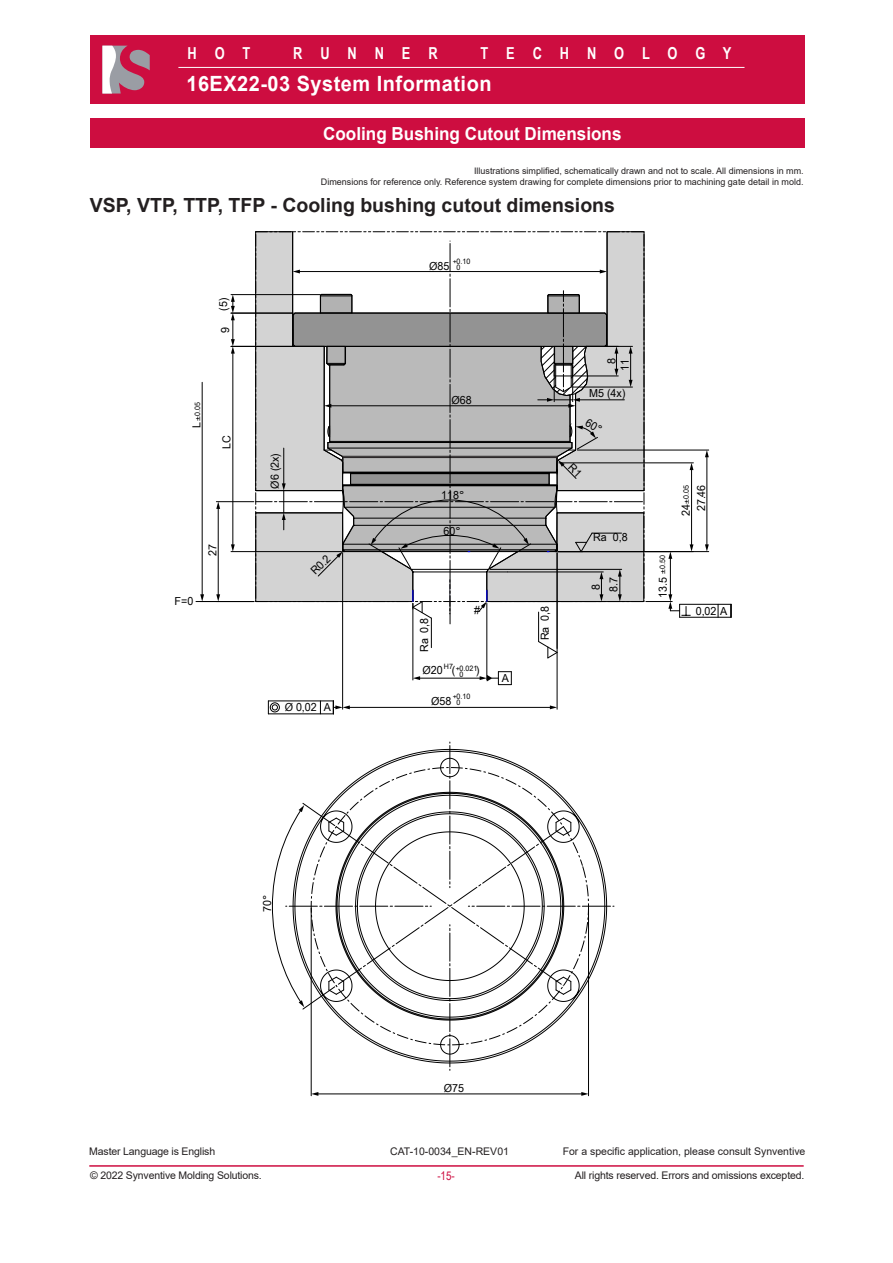
<style>
.page{position:relative;width:893px;height:1263px;background:#fff}
.page>*{position:absolute;margin:0;border:0;box-sizing:border-box;transform-origin:0 0}
.t1{font:700 21px "Arial";letter-spacing:.025em;color:#fff;scale:.95 1}
.Warning_Head{font:700 19.5px "Arial";color:#231f20}
.Header_Title_White{font:700 18px "Arial";color:#fff;scale:.95 1}
.t2{font:700 16.5px "Arial Narrow";color:#fff;scale:.95 1}
.t3{font:12px "Arial Narrow";color:#cd0d40}
.t4{font:11.1px/17.7px "Arial Narrow";color:#000;scale:1.18 1}
.t5{font:11.1px "Arial Narrow";color:#000;scale:1.2 1}
.t6{font:10.5px "Arial";letter-spacing:-.015em;color:#231f20}
.Small_Font_Text{font:9px "Arial";color:#231f20}
.t7{font:7.35px/6px "Arial Narrow";color:#000;scale:1.18 1}
</style>
<div class="page">
<div style="left:90px;top:118px;width:715px;height:29px;background:#cd0d40"></div>
<div style="left:90px;top:35px;width:715px;height:68px;background:#cd0d40"></div>
<hr style="left:178px;top:67px;width:566px;height:1px;background:#fff">
<svg style="left:102px;top:46px;width:48px;height:48px"></svg>
<div style="left:270px;top:703px;width:10px;height:9px;border:1px solid #000;border-radius:50%"></div>
<svg style="left:272px;top:742px;width:342px;height:328px"></svg>
<hr style="left:218px;top:508px;width:1px;height:88px;background:#000">
<svg style="left:216px;top:502px;width:4px;height:7px"></svg>
<svg style="left:216px;top:594px;width:4px;height:7px"></svg>
<hr style="left:216px;top:501px;width:38px;height:1px;background:#000">
<hr style="left:231px;top:294px;width:89px;height:1px;background:#000">
<hr style="left:707px;top:456px;width:1px;height:90px;background:#000">
<svg style="left:705px;top:451px;width:4px;height:6px"></svg>
<svg style="left:705px;top:544px;width:4px;height:7px"></svg>
<hr style="left:558px;top:551px;width:151px;height:1px;background:#000">
<hr style="left:577px;top:450px;width:132px;height:1px;background:#000">
<hr style="left:317px;top:1094px;width:266px;height:1px;background:#000">
<svg style="left:312px;top:1092px;width:6px;height:4px"></svg>
<svg style="left:581px;top:1092px;width:7px;height:4px"></svg>
<hr style="left:588px;top:908px;width:1px;height:188px;background:#000">
<hr style="left:311px;top:908px;width:1px;height:188px;background:#000">
<hr style="left:419px;top:678px;width:62px;height:1px;background:#000">
<svg style="left:414px;top:676px;width:6px;height:4px"></svg>
<hr style="left:487px;top:603px;width:1px;height:77px;background:#000">
<hr style="left:413px;top:603px;width:1px;height:77px;background:#000">
<hr style="left:196px;top:601px;width:58px;height:1px;background:#000">
<hr style="left:348px;top:707px;width:203px;height:1px;background:#000">
<svg style="left:550px;top:705px;width:7px;height:4px"></svg>
<hr style="left:557px;top:553px;width:1px;height:156px;background:#000">
<hr style="left:342px;top:553px;width:1px;height:156px;background:#000">
<hr style="left:202px;top:382px;width:1px;height:214px;background:#000">
<svg style="left:200px;top:594px;width:4px;height:7px"></svg>
<hr style="left:231px;top:313px;width:62px;height:1px;background:#000">
<hr style="left:233px;top:352px;width:1px;height:194px;background:#000">
<svg style="left:231px;top:544px;width:4px;height:7px"></svg>
<svg style="left:231px;top:295px;width:4px;height:59px"></svg>
<hr style="left:231px;top:346px;width:62px;height:1px;background:#000">
<hr style="left:231px;top:551px;width:110px;height:1px;background:#000">
<svg style="left:480px;top:671px;width:32px;height:14px"></svg>
<svg style="left:731px;top:604px;width:1px;height:13px"></svg>
<svg style="left:718px;top:605px;width:1px;height:12px"></svg>
<svg style="left:333px;top:701px;width:17px;height:13px"></svg>
<svg style="left:320px;top:702px;width:1px;height:12px"></svg>
<hr style="left:268px;top:701px;width:65px;height:1px;background:#000">
<hr style="left:268px;top:714px;width:65px;height:1px;background:#000">
<svg style="left:268px;top:701px;width:10px;height:13px"></svg>
<hr style="left:680px;top:604px;width:51px;height:1px;background:#000">
<hr style="left:680px;top:617px;width:51px;height:1px;background:#000">
<hr style="left:89px;top:1165px;width:715px;height:2px;background:#cd0d40">
<svg style="left:255px;top:231px;width:438px;height:427px"></svg>
<h3 class="t2" style="left:188px;top:41px;width:68px">H O T</h3>
<h3 class="t2" style="left:293px;top:41px;width:153px">R U N N E R</h3>
<h3 class="t2" style="left:481px;top:41px;width:266px">T E C H N O L O G Y</h3>
<h1 class="t1" style="left:186px;top:69px;width:323px">16EX22-03 System Information</h1>
<p class="Header_Title_White" style="left:323px;top:121px;width:316px">Cooling Bushing Cutout Dimensions</p>
<h1 class="t1" style="left:290px;top:69px;width:252px">12E System Information</h1>
<p class="Small_Font_Text" style="left:474px;top:165px;width:331px">Illustrations simplified, schematically drawn and not to scale. All dimensions in mm.</p>
<p class="Small_Font_Text" style="left:321px;top:176px;width:484px">Dimensions for reference only. Reference system drawing for complete dimensions prior to machining gate detail in mold.</p>
<p class="Warning_Head" style="left:90px;top:191px;width:527px">VSP, VTP, TTP, TFP - Cooling bushing cutout dimensions</p>
<p class="t4" style="left:214px;top:311px;width:13px;rotate:-90deg">(5)</p>
<p class="t4" style="left:216px;top:333px;width:7px;rotate:-90deg">9</p>
<p class="t7" style="left:194px;top:421px;width:17px;rotate:-90deg">±0.05</p>
<p class="t4" style="left:187px;top:428px;width:7px;rotate:-90deg">L</p>
<p class="t4" style="left:217px;top:449px;width:13px;rotate:-90deg">LC</p>
<p class="t4" style="left:203px;top:556px;width:12px;rotate:-90deg">27</p>
<p class="t4" style="left:175px;top:592px;width:17px">F=0</p>
<p class="t4" style="left:266px;top:489px;width:32px;rotate:-90deg">Ø6 (2x)</p>
<p class="t4" style="left:306px;top:566px;width:21px;rotate:-45deg">R0.2</p>
<p class="t4" style="left:285px;top:698px;width:29px">Ø 0,02</p>
<p class="t4" style="left:324px;top:698px;width:8px">A</p>
<p class="t4" style="left:258px;top:912px;width:16px;rotate:-90deg">70°</p>
<p class="t7" style="left:456px;top:257px;width:13px;line-height:6.6px;text-indent:-4px">+0.10<br>0</p>
<p class="t4" style="left:429px;top:257px;width:19px">Ø85</p>
<p class="t4" style="left:452px;top:391px;width:19px">Ø68</p>
<p class="t4" style="left:441px;top:486px;width:21px">118°</p>
<p class="t4" style="left:444px;top:522px;width:16px">60°</p>
<p class="t4" style="left:415px;top:652px;width:31px;rotate:-90deg">Ra 0,8</p>
<p class="t4" style="left:474px;top:601px;width:7px">#</p>
<p class="t7" style="left:444px;top:665px;width:30px;text-align:center">H7 +0.021<br>0</p>
<p class="t4" style="left:422px;top:661px;width:29px">Ø20 (</p>
<p class="t4" style="left:476px;top:661px;width:5px">)</p>
<p class="t7" style="left:456px;top:694px;width:13px;text-indent:-4px">+0.10<br>0</p>
<p class="t4" style="left:431px;top:692px;width:19px">Ø58</p>
<p class="t4" style="left:502px;top:669px;width:8px">A</p>
<p class="t4" style="left:536px;top:640px;width:31px;rotate:-90deg">Ra 0,8</p>
<p class="t5" style="left:603px;top:364px;width:7px;rotate:-90deg">8</p>
<p class="t4" style="left:616px;top:371px;width:12px;rotate:-90deg">11</p>
<p class="t4" style="left:589px;top:384px;width:32px">M5 (4x)</p>
<p class="t4" style="left:593px;top:528px;width:31px">Ra 0,8</p>
<p class="t4" style="left:587px;top:592px;width:14px;rotate:-90deg">8<br>8.7</p>
<p class="t4" style="left:678px;top:511px;width:24px;line-height:15.3px;text-indent:-4px;rotate:-90deg">24<br>27.46</p>
<p class="t7" style="left:683px;top:504px;width:17px;rotate:-90deg">±0.05</p>
<p class="t7" style="left:659px;top:574px;width:17px;rotate:-90deg">±0.50</p>
<p class="t4" style="left:653px;top:597px;width:19px;rotate:-90deg">13.5</p>
<p class="t4" style="left:696px;top:601px;width:28px">0,02 A</p>
<p class="t4" style="left:444px;top:1078px;width:19px">Ø75</p>
<p class="t6" style="left:89px;top:1144px;width:127px">Master Language is English</p>
<p class="t6" style="left:563px;top:1144px;width:244px">For a specific application, please consult Synventive</p>
<p class="t6" style="left:390px;top:1144px;width:120px">CAT-10-0034_EN-REV01</p>
<p class="t6" style="left:90px;top:1168px;width:173px">© 2022 Synventive Molding Solutions.</p>
<p class="t6" style="left:575px;top:1168px;width:231px">All rights reserved. Errors and omissions excepted.</p>
<h3 class="t3" style="left:437px;top:1167px;width:19px">-15-</h3>
</div>
